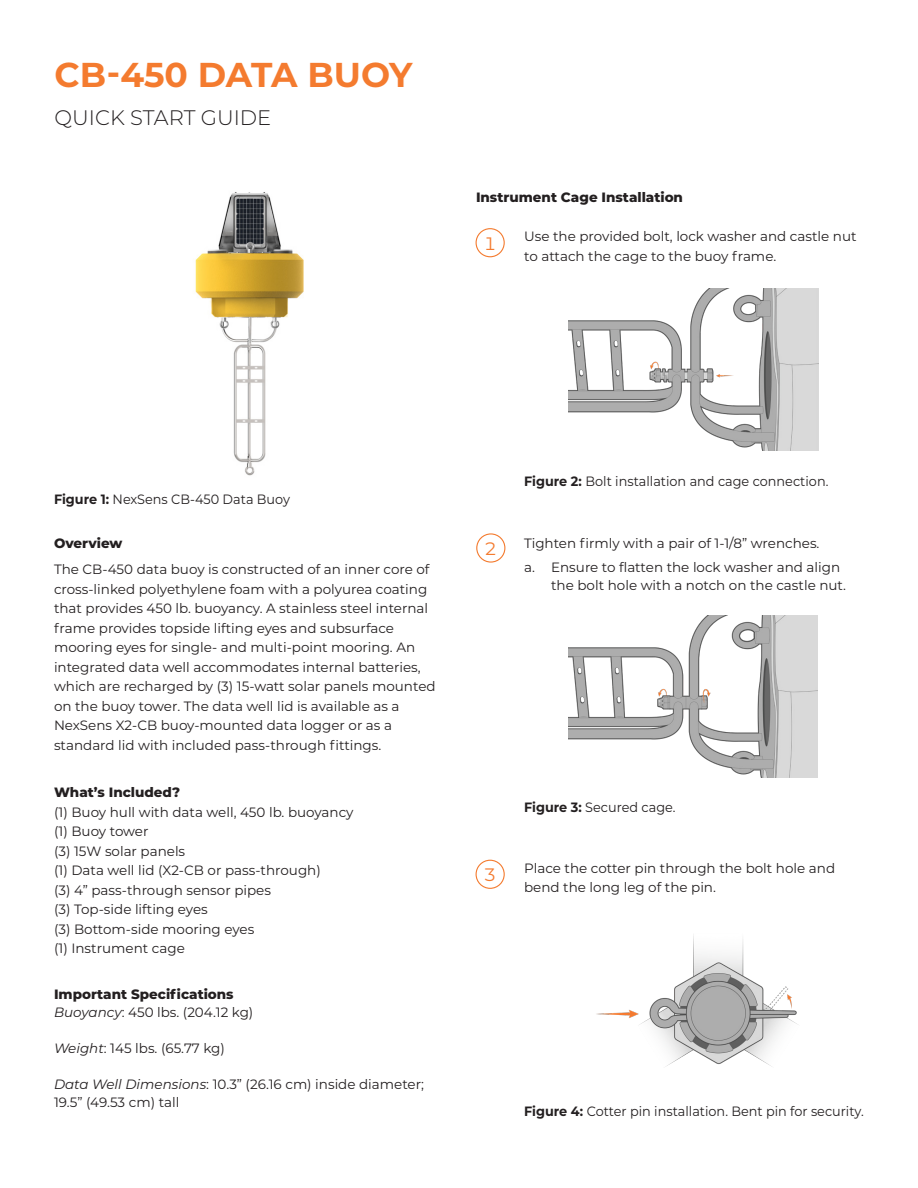
<style>
.page{position:relative;width:918px;height:1188px;background:#fff}
.page>*{position:absolute;margin:0;border:0;box-sizing:border-box;transform-origin:0 0}
.t1{font:700 34.5px "Montserrat";color:#f47b2f}
.t2{font:300 21px "Montserrat";color:#231f20}
.t3{font:18px "Montserrat";color:#f47b2f}
.Regular_paragraph{font:13.5px/19.5px "Montserrat";color:#231f20}
.Regular_paragraph-2{font:13.5px "Montserrat";color:#231f20;scale:.95 1}
.Regular_paragraph-3{font:800 13.5px "Montserrat";color:#231f20}
.s1{font-weight:700}
.s2{font-style:italic}
</style>
<div class="page">
<img style="left:195px;top:192px;width:109px;height:284px">
<div style="left:476px;top:228px;width:29px;height:29px;border:1px solid #f47b2f;border-radius:50%"></div>
<div style="left:476px;top:533px;width:29px;height:30px;border:1px solid #f47b2f;border-radius:50%"></div>
<div style="left:476px;top:860px;width:29px;height:29px;border:1px solid #f47b2f;border-radius:50%"></div>
<img style="left:568px;top:616px;width:249px;height:162px">
<img style="left:568px;top:289px;width:250px;height:162px">
<img style="left:596px;top:935px;width:202px;height:132px">
<p class="t1" style="left:55px;top:50px;width:359px">CB-450 DATA BUOY</p>
<p class="t2" style="left:55px;top:103px;width:218px">QUICK START GUIDE</p>
<p class="Regular_paragraph-3" style="left:476px;top:187px;width:209px">Instrument Cage Installation</p>
<p class="t3" style="left:484px;top:231px;width:14px">1</p>
<p class="Regular_paragraph" style="left:524px;top:226px;width:334px">Use the provided bolt, lock washer and castle nut to attach the cage to the buoy frame.</p>
<p class="Regular_paragraph-2" style="left:54px;top:490px;width:250px"><span class="s1">Figure 1:</span> NexSens CB-450 Data Buoy</p>
<p class="Regular_paragraph-3" style="left:54px;top:533px;width:70px">Overview</p>
<p class="Regular_paragraph" style="left:54px;top:559px;width:383px">The CB-450 data buoy is constructed of an inner core of cross-linked polyethylene foam with a polyurea coating that provides 450 lb. buoyancy. A stainless steel internal frame provides topside lifting eyes and subsurface mooring eyes for single- and multi-point mooring. An integrated data well accommodates internal batteries, which are recharged by (3) 15-watt solar panels mounted on the buoy tower. The data well lid is available as a NexSens X2-CB buoy-mounted data logger or as a standard lid with included pass-through fittings.</p>
<p class="Regular_paragraph-3" style="left:54px;top:783px;width:128px">What’s Included?</p>
<p class="Regular_paragraph" style="left:54px;top:802px;width:301px">(1) Buoy hull with data well, 450 lb. buoyancy</p>
<p class="Regular_paragraph" style="left:54px;top:821px;width:96px">(1) Buoy tower</p>
<p class="Regular_paragraph" style="left:54px;top:841px;width:133px">(3) 15W solar panels</p>
<p class="Regular_paragraph" style="left:54px;top:860px;width:268px">(1) Data well lid (X2-CB or pass-through)</p>
<p class="Regular_paragraph" style="left:54px;top:880px;width:219px">(3) 4” pass-through sensor pipes</p>
<p class="Regular_paragraph" style="left:54px;top:899px;width:155px">(3) Top-side lifting eyes</p>
<p class="Regular_paragraph" style="left:54px;top:919px;width:202px">(3) Bottom-side mooring eyes</p>
<p class="Regular_paragraph" style="left:54px;top:938px;width:132px">(1) Instrument cage</p>
<p class="Regular_paragraph-3" style="left:54px;top:984px;width:181px">Important Specifications</p>
<p class="Regular_paragraph" style="left:54px;top:1002px;width:201px"><span class="s2">Buoyancy</span>: 450 lbs. (204.12 kg)</p>
<p class="Regular_paragraph" style="left:54px;top:1038px;width:173px"><span class="s2">Weight</span>: 145 lbs. (65.77 kg)</p>
<p class="Regular_paragraph" style="left:54px;top:1074px;width:372px;line-height:18px"><span class="s2">Data Well Dimensions</span>: 10.3” (26.16 cm) inside diameter;<br>19.5” (49.53 cm) tall</p>
<p class="Regular_paragraph-2" style="left:524px;top:472px;width:322px"><span class="s1">Figure 2:</span> Bolt installation and cage connection.</p>
<p class="t3" style="left:484px;top:536px;width:14px">2</p>
<p class="Regular_paragraph" style="left:524px;top:533px;width:297px">Tighten firmly with a pair of 1-1/8” wrenches.</p>
<p class="Regular_paragraph" style="left:551px;top:558px;width:296px;line-height:18px;text-indent:-27px">a. Ensure to flatten the lock washer and align the bolt hole with a notch on the castle nut.</p>
<p class="Regular_paragraph-2" style="left:524px;top:798px;width:161px"><span class="s1">Figure 3:</span> Secured cage.</p>
<p class="t3" style="left:484px;top:863px;width:14px">3</p>
<p class="Regular_paragraph" style="left:524px;top:858px;width:313px">Place the cotter pin through the bolt hole and bend the long leg of the pin.</p>
<p class="Regular_paragraph-2" style="left:524px;top:1102px;width:359px"><span class="s1">Figure 4:</span> Cotter pin installation. Bent pin for security.</p>
</div>
